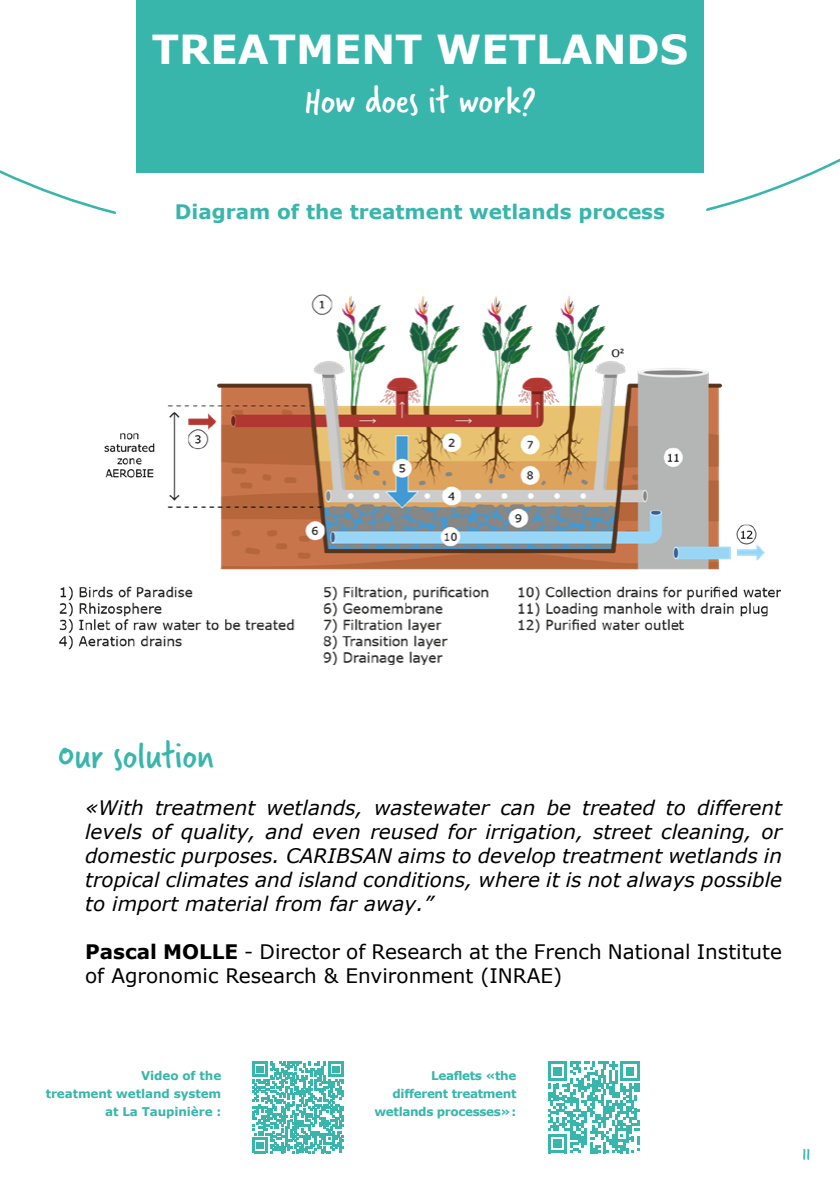
<style>
.page{position:relative;width:840px;height:1191px;background:#fff}
.page>*{position:absolute;margin:0;border:0;box-sizing:border-box;transform-origin:0 0}
.t1{font:700 40px "Verdana";color:#fff}
.t2{font:40px "Verveine";color:#fff}
.t3{font:40px "Verveine";color:#38b6ab}
.t4{font:italic 20px/24px "Verdana";color:#000;text-align:justify}
.t5{font:20px/24px "Verdana";color:#000}
.t6{font:700 20px "Verdana";color:#38b6ab}
.t7{font:18px "Verveine";color:#38b6ab}
.t8{font:700 12px/18px "Verdana";letter-spacing:-.03em;color:#38b6ab;text-align:right}
.t9{font:700 12px/18px "Verdana";letter-spacing:-.01em;color:#38b6ab;text-align:right}
.s1{font-weight:700}
</style>
<div class="page">
<div style="left:136px;top:0;width:567px;height:173px;background:#38b6ab"></div>
<svg style="left:706px;top:159px;width:133px;height:52px"></svg>
<svg style="left:0;top:170px;width:116px;height:44px"></svg>
<img style="left:59px;top:294px;width:721px;height:371px">
<svg style="left:252px;top:1061px;width:92px;height:92px"></svg>
<svg style="left:548px;top:1061px;width:92px;height:93px"></svg>
<svg style="left:548px;top:1061px;width:91px;height:92px"></svg>
<h1 class="t1" style="left:152px;top:24px;width:538px">TREATMENT WETLANDS</h1>
<h1 class="t2" style="left:304px;top:73px;width:233px">How does it work?</h1>
<p class="t6" style="left:175px;top:198px;width:491px">Diagram of the treatment wetlands process</p>
<h1 class="t3" style="left:58px;top:728px;width:157px">Our solution</h1>
<p class="t4" style="left:85px;top:796px;width:698px">«With treatment wetlands, wastewater can be treated to different levels of quality, and even reused for irrigation, street cleaning, or domestic purposes. CARIBSAN aims to develop treatment wetlands in tropical climates and island conditions, where it is not always possible to import material from far away.”</p>
<p class="t5" style="left:85px;top:940px;width:698px"><span class="s1">Pascal MOLLE</span> - Director of Research at the French National Institute of Agronomic Research &amp; Environment (INRAE)</p>
<p class="t9" style="left:46px;top:1067px;width:177px">Video of the<br>treatment wetland system at La Taupinière :</p>
<p class="t8" style="left:374px;top:1067px;width:143px">Leaflets «the different treatment wetlands processes»:</p>
<p class="t7" style="left:802px;top:1141px;width:10px">11</p>
</div>
